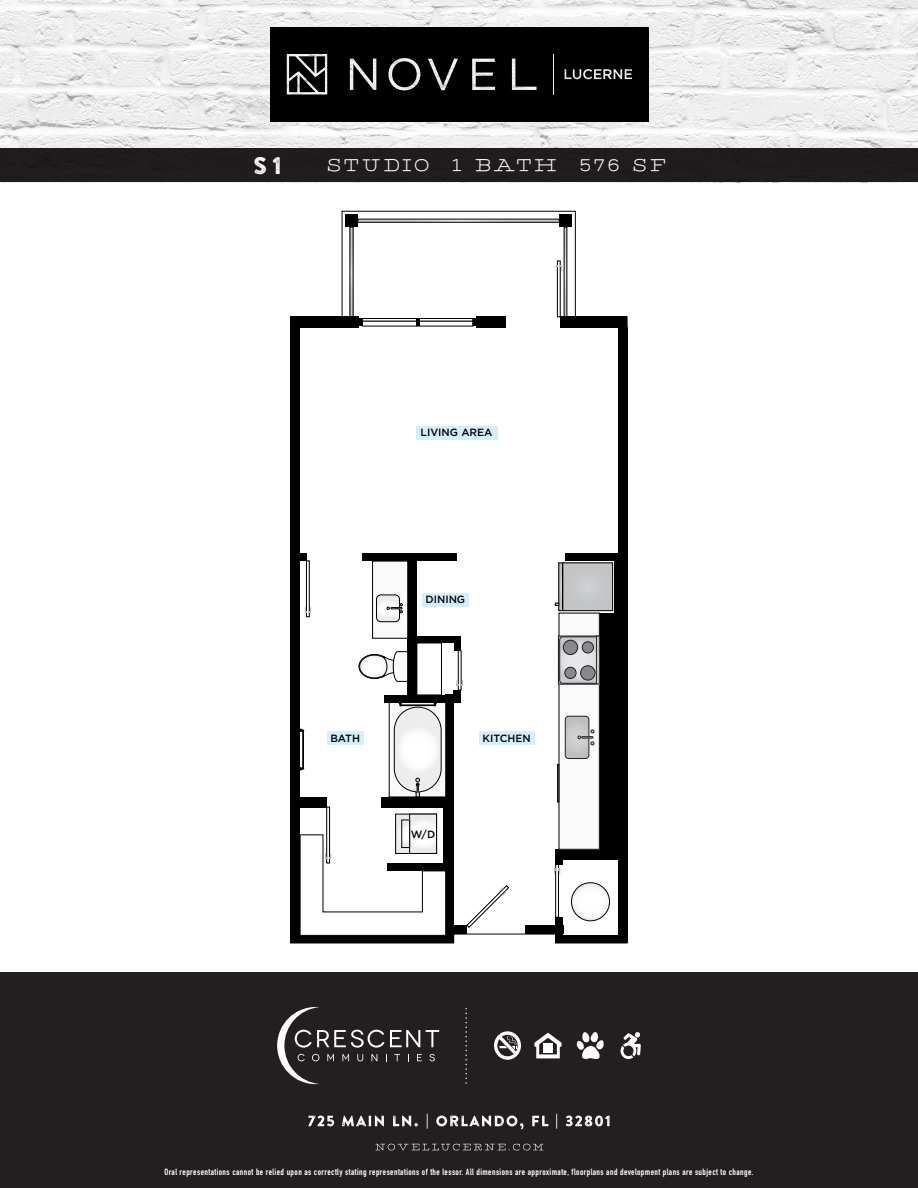
<style>
.page{position:relative;width:918px;height:1188px;background:#fff}
.page>*{position:absolute;margin:0;border:0;box-sizing:border-box;transform-origin:0 0}
.t1{font:24px "Brandon Printed Two";color:#fff}
.t2{font:expanded 16.5px "Tropen";letter-spacing:.2em;color:#fff}
.t3{font:500 10.5px "Gotham";color:#000}
.t4{font:700 9px "DIN Condensed";letter-spacing:.05em;color:#fff}
</style>
<div class="page">
<img style="left:0;top:0;width:918px;height:148px">
<div style="left:0;top:148px;width:918px;height:34px;background:#231f20"></div>
<div style="left:0;top:972px;width:918px;height:216px;background:#231f20"></div>
<svg style="left:277px;top:1007px;width:162px;height:77px"></svg>
<svg style="left:535px;top:1033px;width:27px;height:25px"></svg>
<div style="left:543px;top:1043px;width:10px;height:5px;background:#fff"></div>
<div style="left:543px;top:1048px;width:10px;height:5px;background:#fff"></div>
<svg style="left:621px;top:1032px;width:20px;height:27px"></svg>
<svg style="left:576px;top:1032px;width:28px;height:27px"></svg>
<svg style="left:494px;top:1031px;width:27px;height:29px"></svg>
<svg style="left:465px;top:1008px;width:2px;height:76px"></svg>
<div style="left:270px;top:27px;width:379px;height:95px;background:#000"></div>
<svg style="left:350px;top:59px;width:26px;height:31px"></svg>
<svg style="left:388px;top:58px;width:32px;height:32px"></svg>
<svg style="left:428px;top:59px;width:30px;height:31px"></svg>
<svg style="left:472px;top:59px;width:23px;height:31px"></svg>
<svg style="left:512px;top:59px;width:25px;height:31px"></svg>
<hr style="left:553px;top:54px;width:1px;height:40px;background:#fff">
<svg style="left:287px;top:54px;width:40px;height:40px"></svg>
<svg style="left:565px;top:69px;width:67px;height:10px"></svg>
<svg style="left:308px;top:1116px;width:26px;height:10px"></svg>
<svg style="left:342px;top:1116px;width:42px;height:10px"></svg>
<svg style="left:393px;top:1116px;width:25px;height:10px"></svg>
<svg style="left:427px;top:1114px;width:1px;height:15px"></svg>
<svg style="left:436px;top:1116px;width:88px;height:13px"></svg>
<svg style="left:532px;top:1116px;width:16px;height:10px"></svg>
<svg style="left:556px;top:1114px;width:1px;height:15px"></svg>
<svg style="left:566px;top:1116px;width:44px;height:10px"></svg>
<svg style="left:375px;top:1144px;width:168px;height:7px"></svg>
<svg style="left:291px;top:211px;width:336px;height:732px"></svg>
<div style="left:363px;top:318px;width:110px;height:3px;border:1px solid #000"></div>
<div style="left:363px;top:321px;width:110px;height:5px;background:#fafafa"></div>
<div style="left:291px;top:317px;width:68px;height:11px;background:#000"></div>
<div style="left:291px;top:317px;width:9px;height:626px;background:#000"></div>
<div style="left:291px;top:935px;width:163px;height:8px;background:#000"></div>
<div style="left:446px;top:695px;width:8px;height:248px;background:#000"></div>
<div style="left:454px;top:690px;width:7px;height:12px;background:#000"></div>
<div style="left:385px;top:695px;width:76px;height:7px;background:#000"></div>
<div style="left:382px;top:797px;width:68px;height:10px;background:#000"></div>
<div style="left:296px;top:797px;width:31px;height:10px;background:#000"></div>
<div style="left:443px;top:806px;width:9px;height:65px;background:#000"></div>
<div style="left:454px;top:637px;width:7px;height:14px;background:#000"></div>
<div style="left:408px;top:637px;width:53px;height:6px;background:#000"></div>
<div style="left:408px;top:557px;width:9px;height:142px;background:#000"></div>
<div style="left:363px;top:554px;width:94px;height:7px;background:#000"></div>
<div style="left:295px;top:554px;width:12px;height:7px;background:#000"></div>
<svg style="left:359px;top:318px;width:4px;height:8px"></svg>
<svg style="left:416px;top:318px;width:4px;height:8px"></svg>
<svg style="left:473px;top:318px;width:4px;height:8px"></svg>
<div style="left:477px;top:317px;width:29px;height:11px;background:#000"></div>
<div style="left:560px;top:317px;width:67px;height:11px;background:#000"></div>
<div style="left:618px;top:328px;width:9px;height:615px;background:#000"></div>
<div style="left:525px;top:925px;width:38px;height:9px;background:#000"></div>
<div style="left:450px;top:925px;width:17px;height:9px;background:#000"></div>
<div style="left:556px;top:917px;width:7px;height:26px;background:#000"></div>
<div style="left:556px;top:936px;width:71px;height:7px;background:#000"></div>
<div style="left:556px;top:849px;width:7px;height:15px;background:#000"></div>
<div style="left:556px;top:849px;width:67px;height:11px;background:#000"></div>
<div style="left:599px;top:613px;width:22px;height:241px;background:#000"></div>
<div style="left:565px;top:554px;width:55px;height:7px;background:#000"></div>
<div style="left:615px;top:554px;width:5px;height:70px;background:#000"></div>
<div style="left:559px;top:214px;width:13px;height:13px;background:#000"></div>
<div style="left:345px;top:214px;width:13px;height:13px;background:#000"></div>
<div style="left:559px;top:613px;width:40px;height:236px;background:#fafafa"></div>
<svg style="left:398px;top:816px;width:12px;height:19px"></svg>
<div style="left:373px;top:561px;width:35px;height:77px;background:#fafafa"></div>
<div style="left:373px;top:561px;width:35px;height:77px;border:1px solid #000"></div>
<svg style="left:391px;top:704px;width:53px;height:91px"></svg>
<div style="left:389px;top:702px;width:57px;height:95px;border:1px solid #000"></div>
<svg style="left:394px;top:707px;width:47px;height:85px"></svg>
<div style="left:394px;top:707px;width:47px;height:85px;border:1px solid #000;border-radius:23px"></div>
<div style="left:306px;top:561px;width:3px;height:56px;border:1px solid #000"></div>
<svg style="left:305px;top:607px;width:6px;height:6px"></svg>
<div style="left:327px;top:807px;width:3px;height:56px;border:1px solid #000"></div>
<svg style="left:467px;top:886px;width:42px;height:41px"></svg>
<div style="left:556px;top:864px;width:3px;height:53px;border:1px solid #000"></div>
<svg style="left:554px;top:869px;width:6px;height:5px"></svg>
<div style="left:458px;top:651px;width:3px;height:39px;border:1px solid #000"></div>
<svg style="left:457px;top:680px;width:6px;height:6px"></svg>
<div style="left:557px;top:261px;width:3px;height:56px;border:1px solid #000"></div>
<svg style="left:556px;top:265px;width:6px;height:6px"></svg>
<svg style="left:359px;top:652px;width:49px;height:29px"></svg>
<svg style="left:399px;top:702px;width:37px;height:4px"></svg>
<svg style="left:300px;top:729px;width:4px;height:41px"></svg>
<svg style="left:377px;top:595px;width:25px;height:27px"></svg>
<svg style="left:565px;top:716px;width:29px;height:43px"></svg>
<svg style="left:416px;top:778px;width:4px;height:19px"></svg>
<div style="left:417px;top:643px;width:24px;height:52px;background:#fff"></div>
<svg style="left:412px;top:816px;width:23px;height:19px"></svg>
<div style="left:410px;top:814px;width:27px;height:39px;border:1px solid #000"></div>
<svg style="left:404px;top:822px;width:4px;height:13px"></svg>
<div style="left:402px;top:820px;width:8px;height:28px;border:1px solid #000"></div>
<svg style="left:300px;top:835px;width:146px;height:100px"></svg>
<svg style="left:571px;top:883px;width:39px;height:38px"></svg>
<div style="left:571px;top:883px;width:39px;height:38px;border:1px solid #000;border-radius:50%"></div>
<div style="left:558px;top:636px;width:41px;height:48px;border:1px solid #231f20"></div>
<svg style="left:560px;top:637px;width:37px;height:46px"></svg>
<div style="left:582px;top:642px;width:11px;height:11px;background:#88898e;border-radius:50%"></div>
<div style="left:582px;top:642px;width:11px;height:11px;border:1px solid #231f20;border-radius:50%"></div>
<div style="left:565px;top:667px;width:11px;height:12px;background:#88898e;border-radius:50%"></div>
<div style="left:565px;top:667px;width:11px;height:12px;border:1px solid #231f20;border-radius:50%"></div>
<div style="left:581px;top:666px;width:14px;height:14px;background:#88898e;border-radius:50%"></div>
<div style="left:581px;top:666px;width:14px;height:14px;border:1px solid #231f20;border-radius:50%"></div>
<div style="left:563px;top:640px;width:15px;height:15px;background:#88898e;border-radius:50%"></div>
<div style="left:563px;top:640px;width:15px;height:15px;border:1px solid #231f20;border-radius:50%"></div>
<div style="left:558px;top:764px;width:1px;height:38px;border:1px solid #000"></div>
<div style="left:563px;top:563px;width:50px;height:48px;background:#c3c5c7"></div>
<div style="left:563px;top:563px;width:50px;height:48px;border:1px solid #000"></div>
<hr style="left:562px;top:563px;width:1px;height:48px;background:#000">
<div style="left:327px;top:732px;width:36px;height:13px;background:#d4effc"></div>
<div style="left:422px;top:593px;width:47px;height:14px;background:#d4effc"></div>
<div style="left:416px;top:426px;width:81px;height:13px;background:#d4effc"></div>
<div style="left:479px;top:732px;width:55px;height:13px;background:#d4effc"></div>
<p class="t1" style="left:253px;top:150px;width:31px">S1</p>
<p class="t2" style="left:327px;top:155px;width:104px">STUDIO</p>
<p class="t2" style="left:453px;top:155px;width:105px">1 BATH</p>
<p class="t2" style="left:580px;top:155px;width:88px">576 SF</p>
<p class="t3" style="left:421px;top:427px;width:73px">LIVING AREA</p>
<p class="t3" style="left:426px;top:594px;width:41px">DINING</p>
<p class="t3" style="left:330px;top:732px;width:31px">BATH</p>
<p class="t3" style="left:411px;top:829px;width:26px">W/D</p>
<p class="t3" style="left:483px;top:732px;width:50px">KITCHEN</p>
<p class="t4" style="left:164px;top:1165px;width:591px">Oral representations cannot be relied upon as correctly stating representations of the lessor. All dimensions are approximate, floorplans and development plans are subject to change.</p>
</div>
